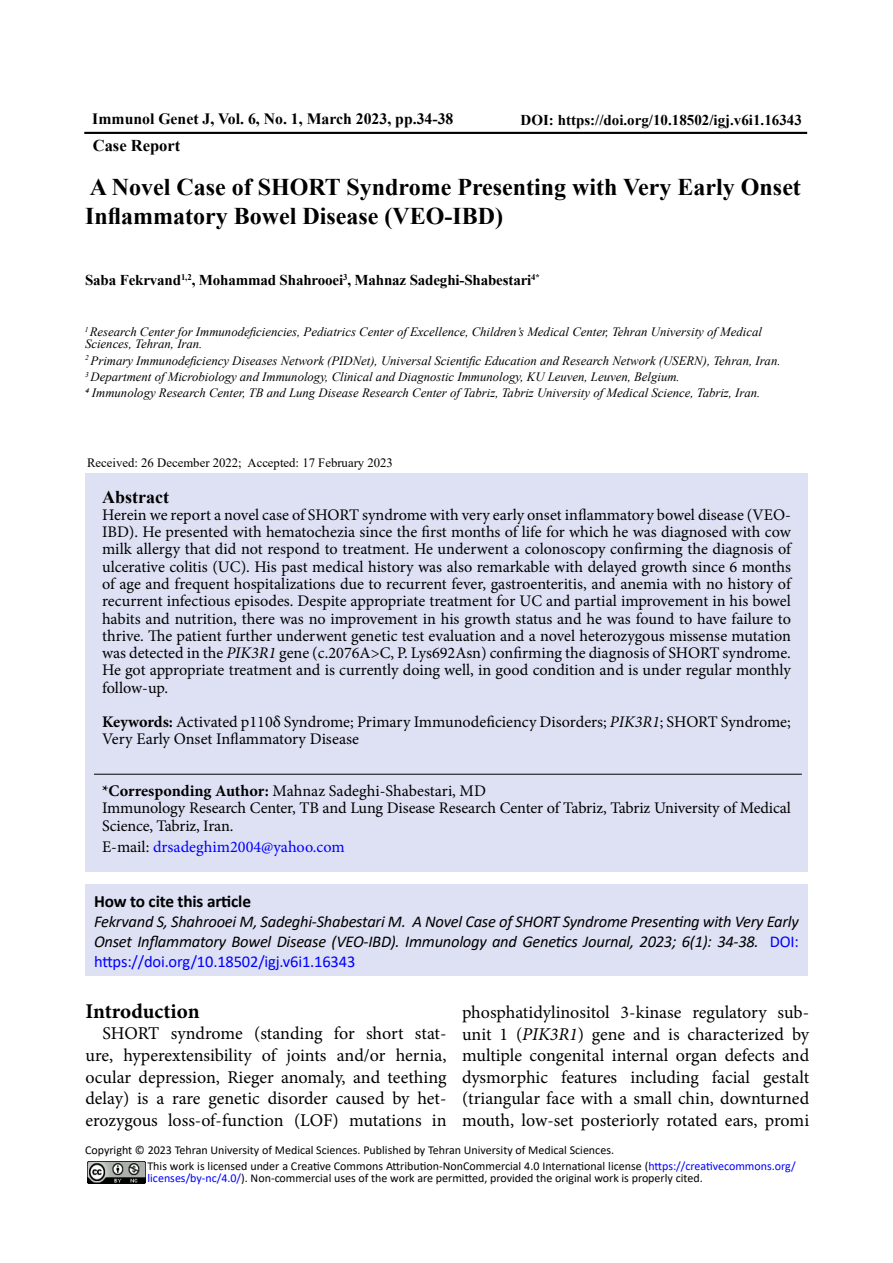
<style>
.page{position:relative;width:893px;height:1263px;background:#fff}
.page>*{position:absolute;margin:0;border:0;box-sizing:border-box;transform-origin:0 0}
.t1{font:700 24px/28.8px "Times New Roman";color:#000}
.t2{font:700 21px "Minion Pro";letter-spacing:-.005em;color:#000}
.t3{font:18px/21.6px "Minion Pro";letter-spacing:-.005em;color:#000;text-align:justify}
.t4{font:700 18px "Times New Roman";color:#000}
.t5{font:700 17.25px "Calibri";letter-spacing:-.01em;color:#000}
.t6{font:italic 16.5px/19.8px "Calibri";letter-spacing:-.015em;color:#000;text-align:justify}
.t7{font:700 16.5px "Times New Roman";color:#000}
.t8{font:16.2px/17.2px "Minion Pro";letter-spacing:-.005em;color:#000}
.t9{font:16.2px "Minion Pro";color:#00f}
.t10{font:700 15.75px "Times New Roman";color:#000}
.t11{font:700 15px "Times New Roman";letter-spacing:-.01em;color:#000}
.t12{font:italic 12.75px/16.2px "Times New Roman";color:#000}
.t13{font:12.75px "Times New Roman";color:#000}
.t14{font:12px/16.5px "Calibri";color:#000}
.s1{font-style:italic}
.s2{font-weight:700}
.s3{color:#000}
.s4{font-style:normal;color:#00f}
.s5{color:#00f}
</style>
<div class="page">
<div style="left:85px;top:473px;width:723px;height:399px;background:#dee1f4"></div>
<hr style="left:94px;top:774px;width:708px;height:1px;background:#000">
<img style="left:87px;top:1161px;width:58px;height:22px">
<div style="left:85px;top:884px;width:722px;height:92px;background:#dee1f4"></div>
<hr style="left:84px;top:132px;width:723px;height:2px;background:#000">
<p class="t10" style="left:92px;top:107px;width:363px">Immunol Genet J, Vol. 6, No. 1, March 2023, pp.34-38</p>
<p class="t11" style="left:521px;top:109px;width:283px">DOI: https://doi.org/10.18502/igj.v6i1.16343</p>
<p class="t7" style="left:93px;top:133px;width:89px">Case Report</p>
<h1 class="t1" style="left:85px;top:172px;width:717px">A Novel Case of SHORT Syndrome Presenting with Very Early Onset<br>Inflammatory Bowel Disease (VEO-IBD)</h1>
<p class="t11" style="left:85px;top:270px;width:456px">Saba Fekrvand<sup>1,2</sup>, Mohammad Shahrooei<sup>3</sup>, Mahnaz Sadeghi-Shabestari<sup>4*</sup></p>
<p class="t12" style="left:85px;top:326px;width:678px;line-height:12px"><sup>1</sup> Research Center for Immunodeficiencies, Pediatrics Center of Excellence, Children’s Medical Center, Tehran University of Medical<br>Sciences, Tehran, Iran.</p>
<p class="t12" style="left:85px;top:352px;width:697px"><sup>2</sup> Primary Immunodeficiency Diseases Network (PIDNet), Universal Scientific Education and Research Network (USERN), Tehran, Iran.<br><sup>3</sup> Department of Microbiology and Immunology, Clinical and Diagnostic Immunology, KU Leuven, Leuven, Belgium.<br>4 Immunology Research Center, TB and Lung Disease Research Center of Tabriz, Tabriz University of Medical Science, Tabriz, Iran.</p>
<p class="t13" style="left:87px;top:454px;width:307px">Received: 26 December 2022; Accepted: 17 February 2023</p>
<p class="t4" style="left:102px;top:484px;width:68px">Abstract</p>
<p class="t8" style="left:102px;top:506px;width:690px;text-align:justify">Herein we report a novel case of SHORT syndrome with very early onset inflammatory bowel disease (VEO-IBD). He presented with hematochezia since the first months of life for which he was diagnosed with cow milk allergy that did not respond to treatment. He underwent a colonoscopy confirming the diagnosis of ulcerative colitis (UC). His past medical history was also remarkable with delayed growth since 6 months of age and frequent hospitalizations due to recurrent fever, gastroenteritis, and anemia with no history of recurrent infectious episodes. Despite appropriate treatment for UC and partial improvement in his bowel habits and nutrition, there was no improvement in his growth status and he was found to have failure to thrive. The patient further underwent genetic test evaluation and a novel heterozygous missense mutation was detected in the <span class="s1">PIK3R1</span> gene (c.2076A&gt;C, P. Lys692Asn) confirming the diagnosis of SHORT syndrome.<br>He got appropriate treatment and is currently doing well, in good condition and is under regular monthly follow-up.</p>
<p class="t8" style="left:102px;top:713px;width:690px"><span class="s2">Keywords:</span> Activated p110δ Syndrome; Primary Immunodeficiency Disorders; <span class="s1">PIK3R1</span>; SHORT Syndrome;<br>Very Early Onset Inflammatory Disease</p>
<p class="t8" style="left:102px;top:782px;width:690px"><span class="s2">*Corresponding Author:</span> Mahnaz Sadeghi-Shabestari, MD<br>Immunology Research Center, TB and Lung Disease Research Center of Tabriz, Tabriz University of Medical<br>Science, Tabriz, Iran.</p>
<p class="t9" style="left:102px;top:836px;width:244px"><span class="s3">E-mail:</span> drsadeghim2004@yahoo.com</p>
<p class="t5" style="left:94px;top:889px;width:159px">How to cite this article</p>
<p class="t6" style="left:94px;top:911px;width:706px">Fekrvand S, Shahrooei M, Sadeghi-Shabestari M. A Novel Case of SHORT Syndrome Presenting with Very Early Onset Inflammatory Bowel Disease (VEO-IBD). Immunology and Genetics Journal, 2023; 6(1): 34-38. <span class="s4">DOI: https://doi.org/10.18502/igj.v6i1.16343</span></p>
<p class="t2" style="left:85px;top:996px;width:116px">Introduction</p>
<p class="t3" style="left:85px;top:1023px;width:362px;text-indent:17px">SHORT syndrome (standing for short stat&shy;ure, hyperextensibility of joints and/or hernia, ocular depression, Rieger anomaly, and teething delay) is a rare genetic disorder caused by het&shy;erozygous loss-of-function (LOF) mutations in</p>
<p class="t3" style="left:462px;top:1001px;width:349px">phosphatidylinositol 3-kinase regulatory sub&shy;unit 1 (<span class="s1">PIK3R1</span>) gene and is characterized by multiple congenital internal organ defects and dysmorphic features including facial gestalt (triangular face with a small chin, downturned mouth, low-set posteriorly rotated ears, promi</p>
<p class="t14" style="left:147px;top:1141px;width:650px;text-indent:-62px">Copyright © 2023 Tehran University of Medical Sciences. Published by Tehran University of Medical Sciences.<br>This work is licensed under a Creative Commons Attribution-NonCommercial 4.0 International license (<span class="s5">https://creativecommons.org/</span></p>
<p class="t14" style="left:147px;top:1170px;width:557px"><span class="s5">licenses/by-nc/4.0/</span>). Non-commercial uses of the work are permitted, provided the original work is properly cited.</p>
</div>
